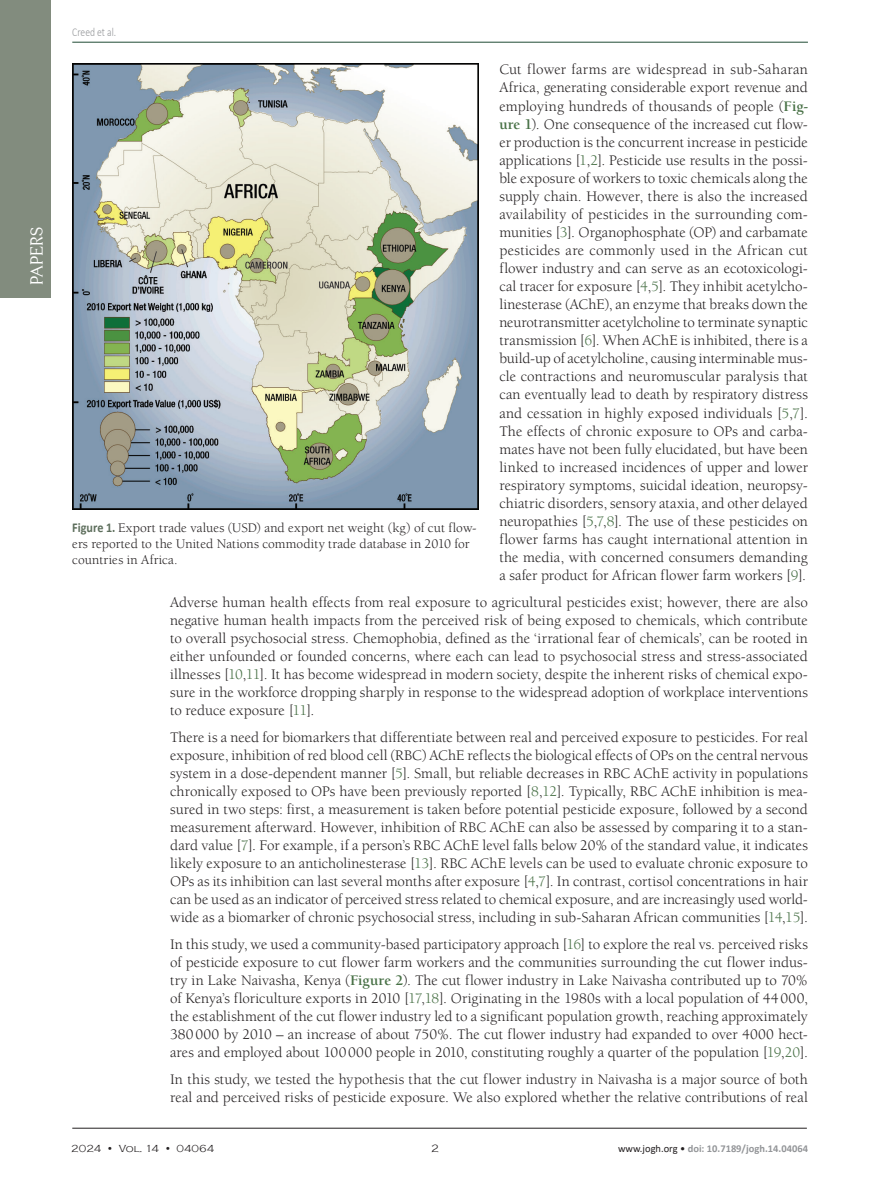
<style>
.page{position:relative;width:893px;height:1191px;background:#fff}
.page>*{position:absolute;margin:0;border:0;box-sizing:border-box;transform-origin:0 0}
.t1{font:17.1px "Centabel";letter-spacing:-.005em;color:#fff}
.Tekst_Osnovni{font:15px/18px "Berkeley Std";color:#231f20;text-align:justify}
.potpisi_Figure_Table{font:13.5px/15.8px "Berkeley Std";color:#231f20}
.t2{font:300 12px "Calibri";color:#939598;scale:.8 1}
.t3{font:300 10.95px "Copperplate Gothic";color:#231f20}
.t4{font:700 10.5px "Calibri";color:#939598}
.t5{font:300 10.5px "Copperplate Gothic";color:#231f20}
.s1{font-weight:700;color:#477045}
.s2{color:#477045}
.s3{font-family:"Calibri";font-weight:700;color:#5d6e5c}
.s4{font-weight:400;color:#231f20}
</style>
<div class="page">
<hr style="left:72px;top:1128px;width:735px;height:1px;background:#231f20">
<hr style="left:72px;top:42px;width:736px;height:1px;background:#204c34">
<div style="left:0;top:0;width:51px;height:298px;background:#828c7e"></div>
<img style="left:72px;top:64px;width:406px;height:446px">
<p class="t1" style="left:27px;top:285px;width:59px;rotate:-90deg">PAPERS</p>
<p class="t2" style="left:72px;top:25px;width:56px">Creed et al.</p>
<p class="Tekst_Osnovni" style="left:499px;top:61px;width:310px">Cut flower farms are widespread in sub-Saharan Africa, generating considerable export revenue and employing hundreds of thousands of people (<span class="s1">Fig&shy;ure 1</span>). One consequence of the increased cut flow&shy;er production is the concurrent increase in pesticide applications [<span class="s2">1</span>,<span class="s2">2</span>]. Pesticide use results in the possi&shy;ble exposure of workers to toxic chemicals along the supply chain. However, there is also the increased availability of pesticides in the surrounding com&shy;munities [<span class="s2">3</span>]. Organophosphate (OP) and carbamate pesticides are commonly used in the African cut flower industry and can serve as an ecotoxicologi&shy;cal tracer for exposure [<span class="s2">4</span>,<span class="s2">5</span>]. They inhibit acetylcho&shy;linesterase (AChE), an enzyme that breaks down the neurotransmitter acetylcholine to terminate synaptic transmission [<span class="s2">6</span>]. When AChE is inhibited, there is a build-up of acetylcholine, causing interminable mus&shy;cle contractions and neuromuscular paralysis that can eventually lead to death by respiratory distress and cessation in highly exposed individuals [<span class="s2">5</span>,<span class="s2">7</span>].<br>The effects of chronic exposure to OPs and carba&shy;mates have not been fully elucidated, but have been linked to increased incidences of upper and lower respiratory symptoms, suicidal ideation, neuropsy&shy;chiatric disorders, sensory ataxia, and other delayed neuropathies [<span class="s2">5</span>,<span class="s2">7</span>,<span class="s2">8</span>]. The use of these pesticides on flower farms has caught international attention in the media, with concerned consumers demanding a safer product for African flower farm workers [<span class="s2">9</span>].</p>
<p class="Tekst_Osnovni" style="left:170px;top:593px;width:639px">Adverse human health effects from real exposure to agricultural pesticides exist; however, there are also negative human health impacts from the perceived risk of being exposed to chemicals, which contribute to overall psychosocial stress. Chemophobia, defined as the ‘irrational fear of chemicals’, can be rooted in either unfounded or founded concerns, where each can lead to psychosocial stress and stress-associated illnesses [<span class="s2">10</span>,<span class="s2">11</span>]. It has become widespread in modern society, despite the inherent risks of chemical expo&shy;sure in the workforce dropping sharply in response to the widespread adoption of workplace interventions to reduce exposure [<span class="s2">11</span>].</p>
<p class="Tekst_Osnovni" style="left:170px;top:728px;width:639px">There is a need for biomarkers that differentiate between real and perceived exposure to pesticides. For real exposure, inhibition of red blood cell (RBC) AChE reflects the biological effects of OPs on the central nervous system in a dose-dependent manner [<span class="s2">5</span>]. Small, but reliable decreases in RBC AChE activity in populations chronically exposed to OPs have been previously reported [<span class="s2">8</span>,<span class="s2">12</span>]. Typically, RBC AChE inhibition is mea&shy;sured in two steps: first, a measurement is taken before potential pesticide exposure, followed by a second measurement afterward. However, inhibition of RBC AChE can also be assessed by comparing it to a stan&shy;dard value [<span class="s2">7</span>]. For example, if a person’s RBC AChE level falls below 20% of the standard value, it indicates likely exposure to an anticholinesterase [<span class="s2">13</span>]. RBC AChE levels can be used to evaluate chronic exposure to OPs as its inhibition can last several months after exposure [<span class="s2">4</span>,<span class="s2">7</span>]. In contrast, cortisol concentrations in hair can be used as an indicator of perceived stress related to chemical exposure, and are increasingly used world&shy;wide as a biomarker of chronic psychosocial stress, including in sub-Saharan African communities [<span class="s2">14</span>,<span class="s2">15</span>].</p>
<p class="Tekst_Osnovni" style="left:170px;top:935px;width:639px">In this study, we used a community-based participatory approach [<span class="s2">16</span>] to explore the real vs. perceived risks of pesticide exposure to cut flower farm workers and the communities surrounding the cut flower indus&shy;try in Lake Naivasha, Kenya (<span class="s1">Figure 2</span>). The cut flower industry in Lake Naivasha contributed up to 70% of Kenya’s floriculture exports in 2010 [<span class="s2">17</span>,<span class="s2">18</span>]. Originating in the 1980s with a local population of 44000, the establishment of the cut flower industry led to a significant population growth, reaching approximately 380000 by 2010 – an increase of about 750%. The cut flower industry had expanded to over 4000 hect&shy;ares and employed about 100000 people in 2010, constituting roughly a quarter of the population [<span class="s2">19</span>,<span class="s2">20</span>].</p>
<p class="Tekst_Osnovni" style="left:170px;top:1070px;width:639px">In this study, we tested the hypothesis that the cut flower industry in Naivasha is a major source of both real and perceived risks of pesticide exposure. We also explored whether the relative contributions of real</p>
<p class="potpisi_Figure_Table" style="left:72px;top:520px;width:406px"><span class="s3">Figure 1.</span> Export trade values (USD) and export net weight (kg) of cut flow&shy;ers reported to the United Nations commodity trade database in 2010 for countries in Africa.</p>
<p class="t5" style="left:71px;top:1142px;width:145px">2024 • Vol. 14 • 04064</p>
<p class="t3" style="left:431px;top:1142px;width:9px">2</p>
<p class="t4" style="left:618px;top:1141px;width:191px"><span class="s4">www.jogh.org •</span> doi: 10.7189/jogh.14.04064</p>
</div>
